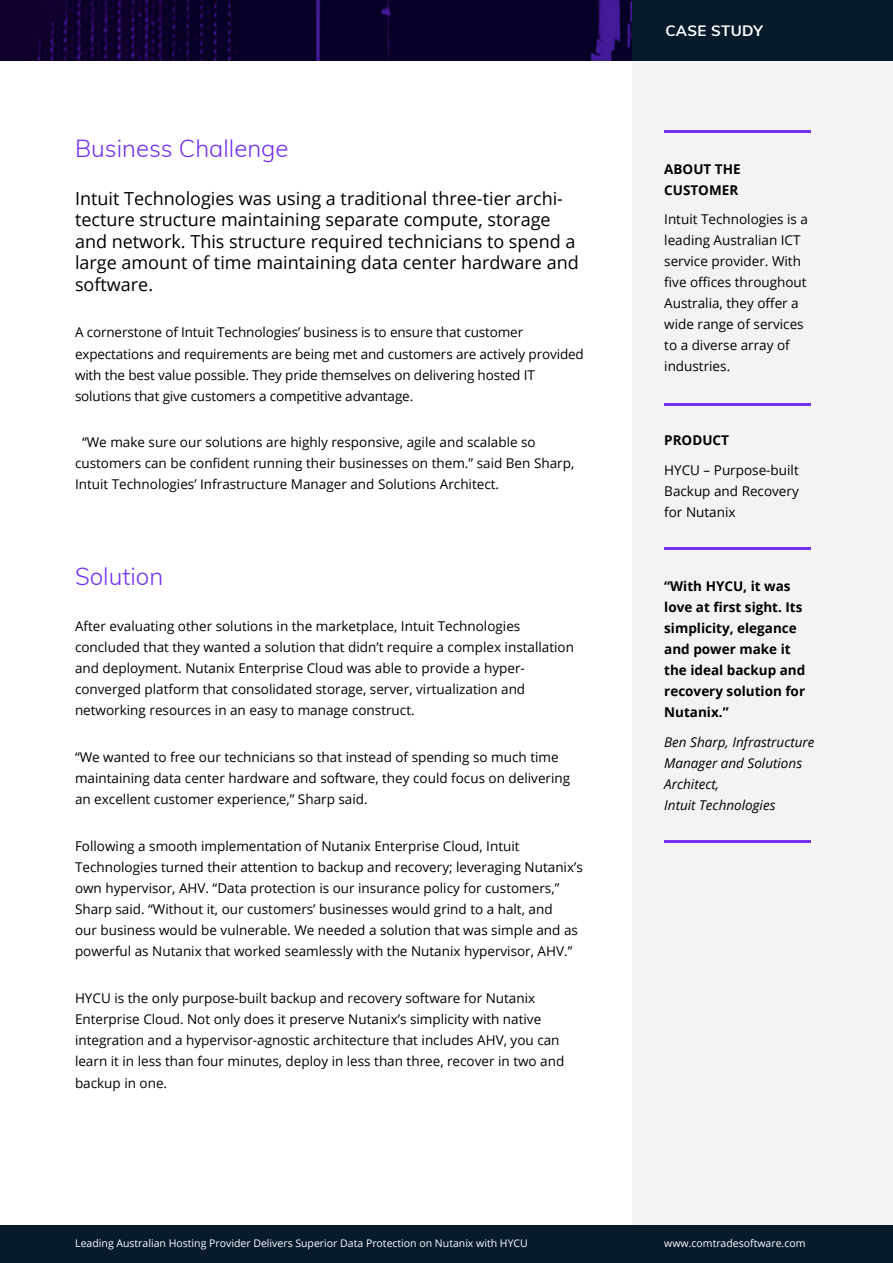
<style>
.page{position:relative;width:893px;height:1263px;background:#fff}
.page>*{position:absolute;margin:0;border:0;box-sizing:border-box;transform-origin:0 0}
.t1{font:300 24px "Muli";color:#7530f0}
.t2{font:18px/21.6px "Open Sans";color:#000}
.t3{font:700 15px "Muli";letter-spacing:.015em;color:#fff}
.t4{font:13.5px/21px "Open Sans";color:#000}
.t5{font:700 13.5px/21px "Open Sans";color:#000}
.t6{font:italic 13.5px/21px "Open Sans";color:#000}
.t7{font:10.5px "Open Sans";color:#fff}
</style>
<div class="page">
<img style="left:0;top:0;width:632px;height:60px">
<div style="left:632px;top:60px;width:261px;height:1166px;background:#f4f3f3"></div>
<div style="left:0;top:1226px;width:893px;height:37px;background:#071b2c"></div>
<div style="left:632px;top:0;width:261px;height:60px;background:#071b2c"></div>
<hr style="left:664px;top:403px;width:147px;height:2px;background:#7530f0">
<hr style="left:664px;top:130px;width:147px;height:3px;background:#7530f0">
<hr style="left:664px;top:548px;width:147px;height:2px;background:#7530f0">
<hr style="left:664px;top:840px;width:147px;height:3px;background:#7530f0">
<h1 class="t1" style="left:75px;top:131px;width:215px">Business Challenge</h1>
<p class="t2" style="left:75px;top:187px;width:505px">Intuit Technologies was using a traditional three-tier archi&shy;tecture structure maintaining separate compute, storage and network. This structure required technicians to spend a large amount of time maintaining data center hardware and software.</p>
<p class="t4" style="left:75px;top:322px;width:510px">A cornerstone of Intuit Technologies’ business is to ensure that customer expectations and requirements are being met and customers are actively provided with the best value possible. They pride themselves on delivering hosted IT solutions that give customers a competitive advantage.</p>
<p class="t4" style="left:75px;top:431px;width:501px;text-indent:7px">“We make sure our solutions are highly responsive, agile and scalable so customers can be confident running their businesses on them.” said Ben Sharp,<br>Intuit Technologies’ Infrastructure Manager and Solutions Architect.</p>
<h1 class="t1" style="left:75px;top:558px;width:90px">Solution</h1>
<p class="t4" style="left:75px;top:615px;width:500px">After evaluating other solutions in the marketplace, Intuit Technologies concluded that they wanted a solution that didn’t require a complex installation and deployment. Nutanix Enterprise Cloud was able to provide a hyper&shy;converged platform that consolidated storage, server, virtualization and networking resources in an easy to manage construct.</p>
<p class="t4" style="left:75px;top:746px;width:497px">“We wanted to free our technicians so that instead of spending so much time maintaining data center hardware and software, they could focus on delivering an excellent customer experience,” Sharp said.</p>
<p class="t4" style="left:75px;top:835px;width:509px">Following a smooth implementation of Nutanix Enterprise Cloud, Intuit Technologies turned their attention to backup and recovery; leveraging Nutanix’s own hypervisor, AHV. “Data protection is our insurance policy for customers,” Sharp said. “Without it, our customers’ businesses would grind to a halt, and<br>our business would be vulnerable. We needed a solution that was simple and as powerful as Nutanix that worked seamlessly with the Nutanix hypervisor, AHV.”</p>
<p class="t4" style="left:75px;top:987px;width:491px">HYCU is the only purpose-built backup and recovery software for Nutanix Enterprise Cloud. Not only does it preserve Nutanix’s simplicity with native integration and a hypervisor-agnostic architecture that includes AHV, you can learn it in less than four minutes, deploy in less than three, recover in two and backup in one.</p>
<p class="t3" style="left:665px;top:19px;width:99px">CASE STUDY</p>
<p class="t5" style="left:664px;top:158px;width:78px">ABOUT THE<br>CUSTOMER</p>
<p class="t4" style="left:664px;top:208px;width:145px">Intuit Technologies is a leading Australian ICT service provider. With five offices throughout<br>Australia, they offer a wide range of services to a diverse array of industries.</p>
<p class="t5" style="left:664px;top:430px;width:66px">PRODUCT</p>
<p class="t4" style="left:664px;top:459px;width:136px;text-align:justify">HYCU – Purpose-built Backup and Recovery for Nutanix</p>
<p class="t5" style="left:664px;top:575px;width:143px">“With HYCU, it was love at first sight. Its simplicity, elegance and power make it the ideal backup and recovery solution for<br>Nutanix.”</p>
<p class="t6" style="left:664px;top:731px;width:152px">Ben Sharp, Infrastructure<br>Manager and Solutions<br>Architect,<br>Intuit Technologies</p>
<p class="t7" style="left:75px;top:1236px;width:454px">Leading Australian Hosting Provider Delivers Superior Data Protection on Nutanix with HYCU</p>
<p class="t7" style="left:703px;top:1236px;width:94px">tradesoftware.com</p>
<p class="t7" style="left:664px;top:1236px;width:143px">www.comtradesoftware.com</p>
<p class="t7" style="left:75px;top:1236px;width:191px">Digene dia doluptam, que lab repe vid</p>
</div>
